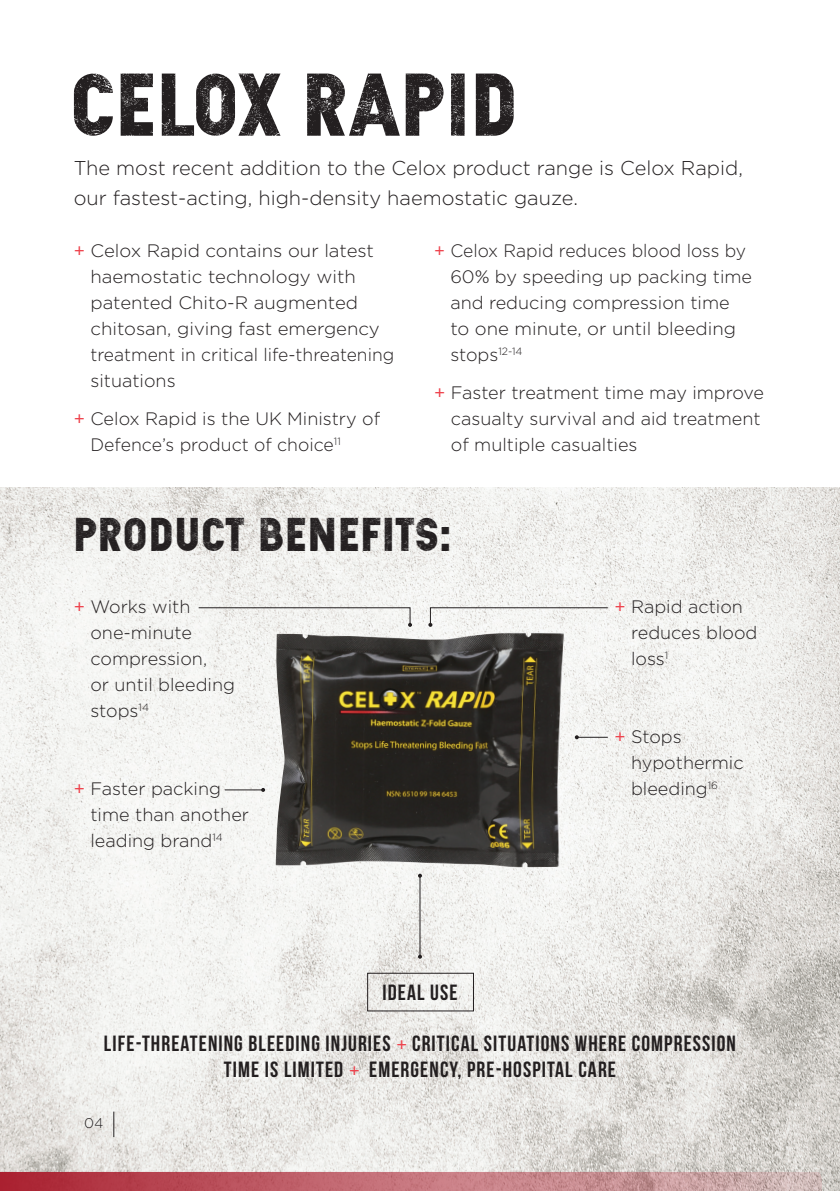
<style>
.page{position:relative;width:840px;height:1191px;background:#fff}
.page>*{position:absolute;margin:0;border:0;box-sizing:border-box;transform-origin:0 0}
.t1{font:90px "Zilap Sleep Grunge";letter-spacing:-.015em;color:#231f20}
.t2{font:48px "Zilap Sleep Grunge";letter-spacing:.01em;color:#231f20}
.t3{font:22px/26px "Bebas Neue";letter-spacing:.05em;color:#231f20;text-align:center}
.t4{font:300 20px/30px "Gotham";color:#231f20}
.t5{font:300 18px/26px "Gotham";color:#231f20}
.t6{font:300 14px "Gotham";color:#231f20}
.s1{font-weight:400;color:#ee434d}
.s2{font-family:"Gotham";font-size:18px;color:#ee434d}
</style>
<div class="page">
<img style="left:0;top:488px;width:839px;height:703px">
<svg style="left:113px;top:1111px;width:1px;height:26px"></svg>
<svg style="left:0;top:1172px;width:821px;height:19px;background:#c07178"></svg>
<div style="left:367px;top:972px;width:106px;height:39px;border:1px solid #231f20"></div>
<img style="left:275px;top:632px;width:289px;height:235px">
<svg style="left:197px;top:607px;width:215px;height:20px"></svg>
<hr style="left:225px;top:789px;width:38px;height:1px;background:#231f20">
<svg style="left:261px;top:788px;width:4px;height:4px"></svg>
<hr style="left:576px;top:737px;width:31px;height:1px;background:#231f20">
<svg style="left:574px;top:735px;width:4px;height:4px"></svg>
<svg style="left:428px;top:607px;width:180px;height:20px"></svg>
<hr style="left:419px;top:875px;width:1px;height:81px;background:#231f20">
<svg style="left:418px;top:873px;width:4px;height:4px"></svg>
<svg style="left:418px;top:954px;width:4px;height:4px"></svg>
<p class="t1" style="left:69px;top:46px;width:449px">CELOX RAPID</p>
<p class="t4" style="left:74px;top:152px;width:670px">The most recent addition to the Celox product range is Celox Rapid, our fastest-acting, high-density haemostatic gauze.</p>
<p class="t5" style="left:90px;top:237px;width:305px;text-indent:-17px"><span class="s1">+</span> Celox Rapid contains our latest haemostatic technology with patented Chito-R augmented chitosan, giving fast emergency treatment in critical life-threatening situations</p>
<p class="t5" style="left:90px;top:405px;width:291px;text-indent:-17px"><span class="s1">+</span> Celox Rapid is the UK Ministry of<br>Defence’s product of choice<sup>11</sup></p>
<p class="t5" style="left:450px;top:237px;width:303px;text-indent:-16px"><span class="s1">+</span> Celox Rapid reduces blood loss by<br>60% by speeding up packing time and reducing compression time to one minute, or until bleeding stops<sup>12-14</sup></p>
<p class="t5" style="left:450px;top:379px;width:314px;text-indent:-17px"><span class="s1">+</span> Faster treatment time may improve casualty survival and aid treatment of multiple casualties</p>
<p class="t2" style="left:74px;top:502px;width:379px">PRODUCT BENEFITS:</p>
<p class="t5" style="left:90px;top:593px;width:146px;text-indent:-17px"><span class="s1">+</span> Works with one-minute compression,<br>or until bleeding stops<sup>14</sup></p>
<p class="t5" style="left:90px;top:775px;width:160px;text-indent:-17px"><span class="s1">+</span> Faster packing time than another leading brand<sup>14</sup></p>
<p class="t3" style="left:382px;top:978px;width:76px">IDEAL USE</p>
<p class="t5" style="left:630px;top:593px;width:128px;text-indent:-17px"><span class="s1">+</span> Rapid action reduces blood loss<sup>1</sup></p>
<p class="t5" style="left:630px;top:723px;width:114px;text-indent:-17px"><span class="s1">+</span> Stops hypothermic bleeding<sup>16</sup></p>
<p class="t3" style="left:104px;top:1030px;width:633px">LIFE-THREATENING BLEEDING INJURIES <span class="s2">+</span> CRITICAL SITUATIONS WHERE COMPRESSION<br>TIME IS LIMITED <span class="s2">+</span> EMERGENCY, PRE-HOSPITAL CARE</p>
<p class="t6" style="left:84px;top:1114px;width:21px">04</p>
</div>
